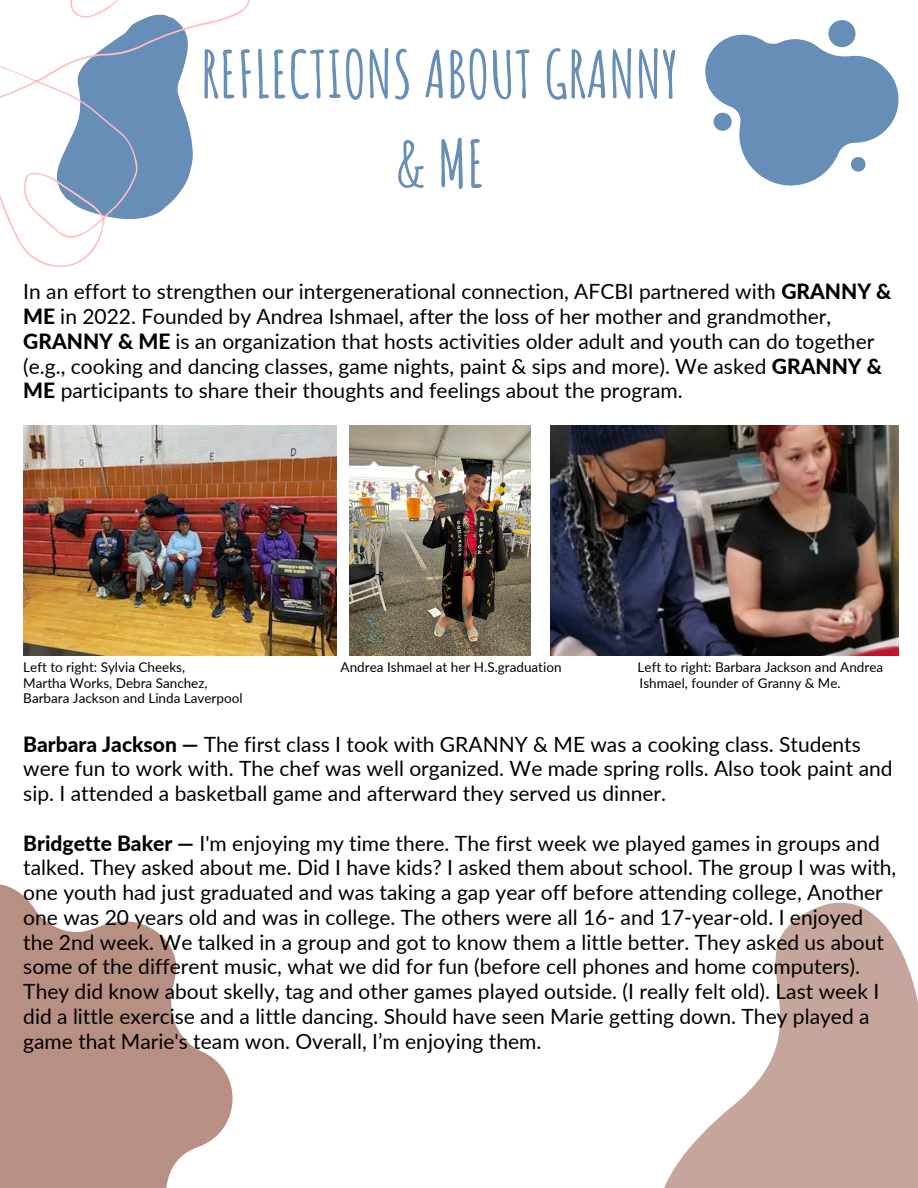
<style>
.page{position:relative;width:918px;height:1188px;background:#fff}
.page>*{position:absolute;margin:0;border:0;box-sizing:border-box;transform-origin:0 0}
.t1{font:700 64.35px/89.4px "Amatic SC";color:#668eb6;text-align:center}
.t2{font:21px/24.8px "Lato";color:#000}
.t3{font:13.5px "Lato";color:#000}
.s1{font-weight:800}
</style>
<div class="page">
<svg style="left:0;top:884px;width:233px;height:304px;fill:#b88f83"></svg>
<svg style="left:664px;top:902px;width:254px;height:286px;fill:#c6a59c"></svg>
<svg style="left:705px;top:20px;width:194px;height:166px"></svg>
<svg style="left:0;top:0;width:250px;height:267px"></svg>
<img style="left:551px;top:425px;width:347px;height:231px">
<img style="left:349px;top:425px;width:181px;height:231px">
<img style="left:23px;top:425px;width:313px;height:231px">
<p class="t1" style="left:201px;top:29px;width:480px">REFLECTIONS ABOUT GRANNY &amp;ME</p>
<p class="t2" style="left:23px;top:279px;width:870px">In an effort to strengthen our intergenerational connection, AFCBI partnered with <span class="s1">GRANNY &amp; ME</span> in 2022. Founded by Andrea Ishmael, after the loss of her mother and grandmother, <span class="s1">GRANNY &amp; ME</span> is an organization that hosts activities older adult and youth can do together (e.g., cooking and dancing classes, game nights, paint &amp; sips and more). We asked <span class="s1">GRANNY &amp; ME</span> participants to share their thoughts and feelings about the program.</p>
<p class="t3" style="left:23px;top:658px;width:163px">Left to right: Sylvia Cheeks,</p>
<p class="t3" style="left:341px;top:658px;width:222px">Andrea Ishmael at her H.S.graduation</p>
<p class="t3" style="left:638px;top:658px;width:247px">Left to right: Barbara Jackson and Andrea</p>
<p class="t3" style="left:23px;top:674px;width:186px">Martha Works, Debra Sanchez,</p>
<p class="t3" style="left:640px;top:674px;width:203px">Ishmael, founder of Granny &amp; Me.</p>
<p class="t3" style="left:23px;top:690px;width:221px">Barbara Jackson and Linda Laverpool</p>
<p class="t2" style="left:23px;top:731px;width:871px"><span class="s1">Barbara Jackson —</span> The first class I took with GRANNY &amp; ME was a cooking class. Students were fun to work with. The chef was well organized. We made spring rolls. Also took paint and sip. I attended a basketball game and afterward they served us dinner.</p>
<p class="t2" style="left:23px;top:830px;width:875px"><span class="s1">Bridgette Baker —</span> I'm enjoying my time there. The first week we played games in groups and talked. They asked about me. Did I have kids? I asked them about school. The group I was with, one youth had just graduated and was taking a gap year off before attending college, Another one was 20 years old and was in college. The others were all 16- and 17-year-old. I enjoyed the 2nd week. We talked in a group and got to know them a little better. They asked us about some of the different music, what we did for fun (before cell phones and home computers).<br>They did know about skelly, tag and other games played outside. (I really felt old). Last week I did a little exercise and a little dancing. Should have seen Marie getting down. They played a game that Marie's team won. Overall, I’m enjoying them.</p>
</div>
